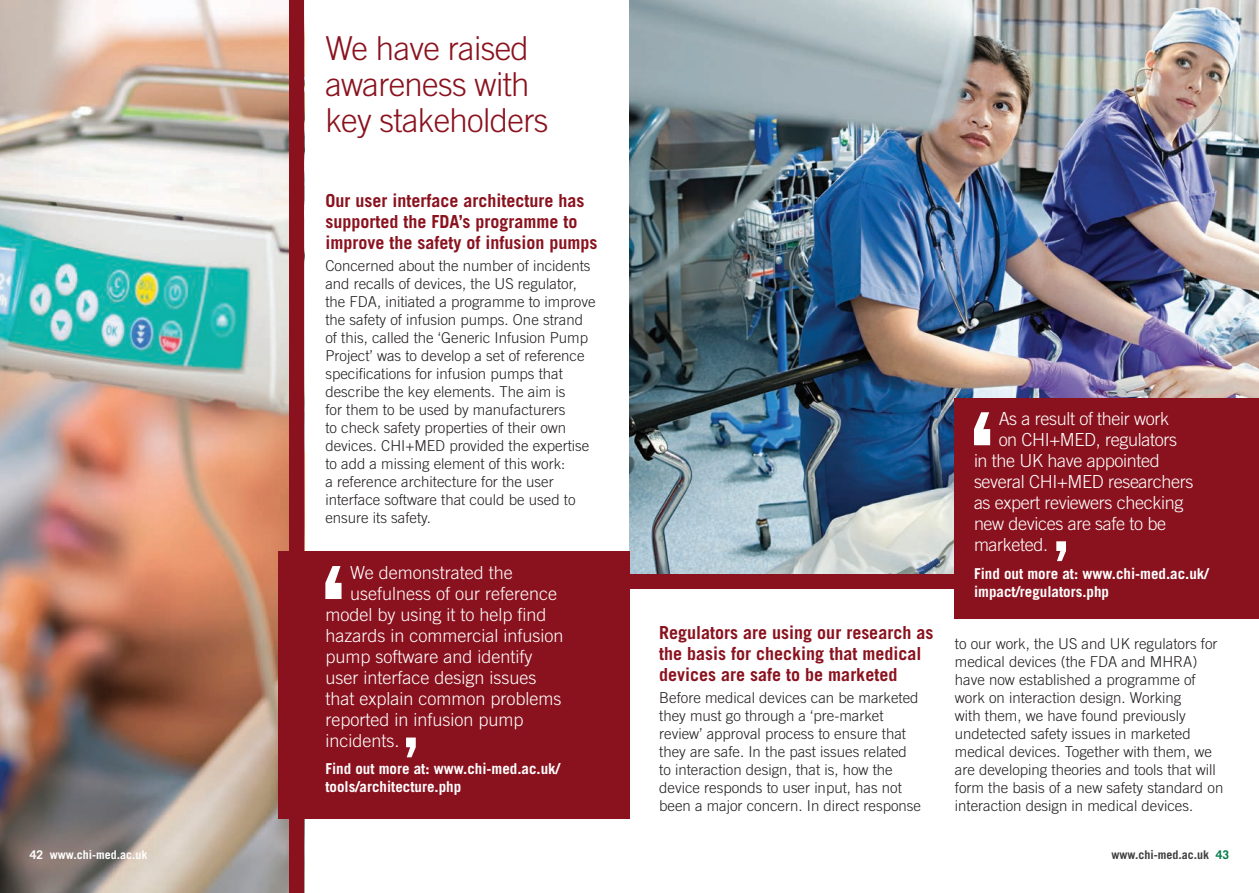
<style>
.page{position:relative;width:1259px;height:893px;background:#fff}
.page>*{position:absolute;margin:0;border:0;box-sizing:border-box;transform-origin:0 0}
.t1{font:300 33px/36px "Trade Gothic LT Std";letter-spacing:-.02em;color:#8a121e}
.t2{font:300 18px "Trade Gothic LT Std";color:#fff}
.t3{font:700 18px/21px "Trade Gothic LT Std";color:#8a121e}
.t4{font:300 18px "Trade Gothic LT Std";letter-spacing:-.02em;color:#fff}
.t5{font:300 15px/18px "Trade Gothic LT Std";color:#231f20}
.t6{font:700 15px/18px "Trade Gothic LT Std";color:#fff}
.t7{font:700 12px "Trade Gothic LT Std";color:#3e3e3f}
.t8{font:700 12px "Trade Gothic LT Std";color:#fff}
.s1{color:#007b49}
</style>
<div class="page">
<img style="left:629px;top:0;width:630px;height:574px">
<div style="left:629px;top:574px;width:630px;height:15px;background:#8a121e"></div>
<div style="left:955px;top:398px;width:304px;height:220px;background:#8a121e"></div>
<svg style="left:974px;top:412px;width:16px;height:33px"></svg>
<svg style="left:1056px;top:541px;width:10px;height:20px"></svg>
<img style="left:0;top:0;width:289px;height:893px">
<div style="left:289px;top:0;width:15px;height:893px;background:#8a121e"></div>
<div style="left:277px;top:551px;width:352px;height:268px;background:#8a121e"></div>
<svg style="left:325px;top:566px;width:16px;height:33px"></svg>
<svg style="left:406px;top:737px;width:10px;height:20px"></svg>
<p class="t8" style="left:30px;top:847px;width:119px">42 www.chi-med.ac.uk</p>
<h1 class="t1" style="left:325px;top:29px;width:224px">We have raised awareness with key stakeholders</h1>
<p class="t3" style="left:325px;top:190px;width:273px">Our user interface architecture has supported the FDA’s programme to improve the safety of infusion pumps</p>
<p class="t5" style="left:325px;top:257px;width:272px">Concerned about the number of incidents and recalls of devices, the US regulator, the FDA, initiated a programme to improve the safety of infusion pumps. One strand of this, called the ‘Generic Infusion Pump Project’ was to develop a set of reference specifications for infusion pumps that describe the key elements. The aim is<br>for them to be used by manufacturers<br>to check safety properties of their own devices. CHI+MED provided the expertise to add a missing element of this work:<br>a reference architecture for the user interface software that could be used to ensure its safety.</p>
<p class="t2" style="left:350px;top:562px;width:164px">We demonstrated the</p>
<p class="t2" style="left:350px;top:583px;width:209px">usefulness of our reference</p>
<p class="t2" style="left:325px;top:604px;width:223px">model by using it to help find</p>
<p class="t2" style="left:325px;top:625px;width:239px">hazards in commercial infusion</p>
<p class="t2" style="left:325px;top:646px;width:209px">pump software and identify</p>
<p class="t2" style="left:325px;top:667px;width:212px">user interface design issues</p>
<p class="t2" style="left:325px;top:688px;width:238px">that explain common problems</p>
<p class="t2" style="left:325px;top:709px;width:200px">reported in infusion pump</p>
<p class="t2" style="left:325px;top:730px;width:76px">incidents.</p>
<p class="t6" style="left:325px;top:759px;width:236px">Find out more at: www.chi-med.ac.uk/ tools/architecture.php</p>
<p class="t3" style="left:659px;top:621px;width:275px">Regulators are using our research as the basis for checking that medical devices are safe to be marketed</p>
<p class="t5" style="left:659px;top:688px;width:263px">Before medical devices can be marketed they must go through a ‘pre-market review’ approval process to ensure that they are safe. In the past issues related to interaction design, that is, how the device responds to user input, has not been a major concern. In direct response</p>
<p class="t4" style="left:998px;top:408px;width:172px">As a result of their work</p>
<p class="t4" style="left:998px;top:429px;width:180px">on CHI+MED, regulators</p>
<p class="t4" style="left:974px;top:450px;width:187px">in the UK have appointed</p>
<p class="t4" style="left:974px;top:471px;width:221px">several CHI+MED researchers</p>
<p class="t4" style="left:974px;top:492px;width:211px">as expert reviewers checking</p>
<p class="t4" style="left:974px;top:513px;width:194px">new devices are safe to be</p>
<p class="t4" style="left:974px;top:534px;width:76px">marketed.</p>
<p class="t6" style="left:974px;top:564px;width:236px">Find out more at: www.chi-med.ac.uk/ impact/regulators.php</p>
<p class="t5" style="left:955px;top:634px;width:270px">to our work, the US and UK regulators for medical devices (the FDA and MHRA) have now established a programme of work on interaction design. Working<br>with them, we have found previously undetected safety issues in marketed medical devices. Together with them, we are developing theories and tools that will form the basis of a new safety standard on interaction design in medical devices.</p>
<p class="t7" style="left:1111px;top:847px;width:119px">www.chi-med.ac.uk <span class="s1">43</span></p>
</div>
